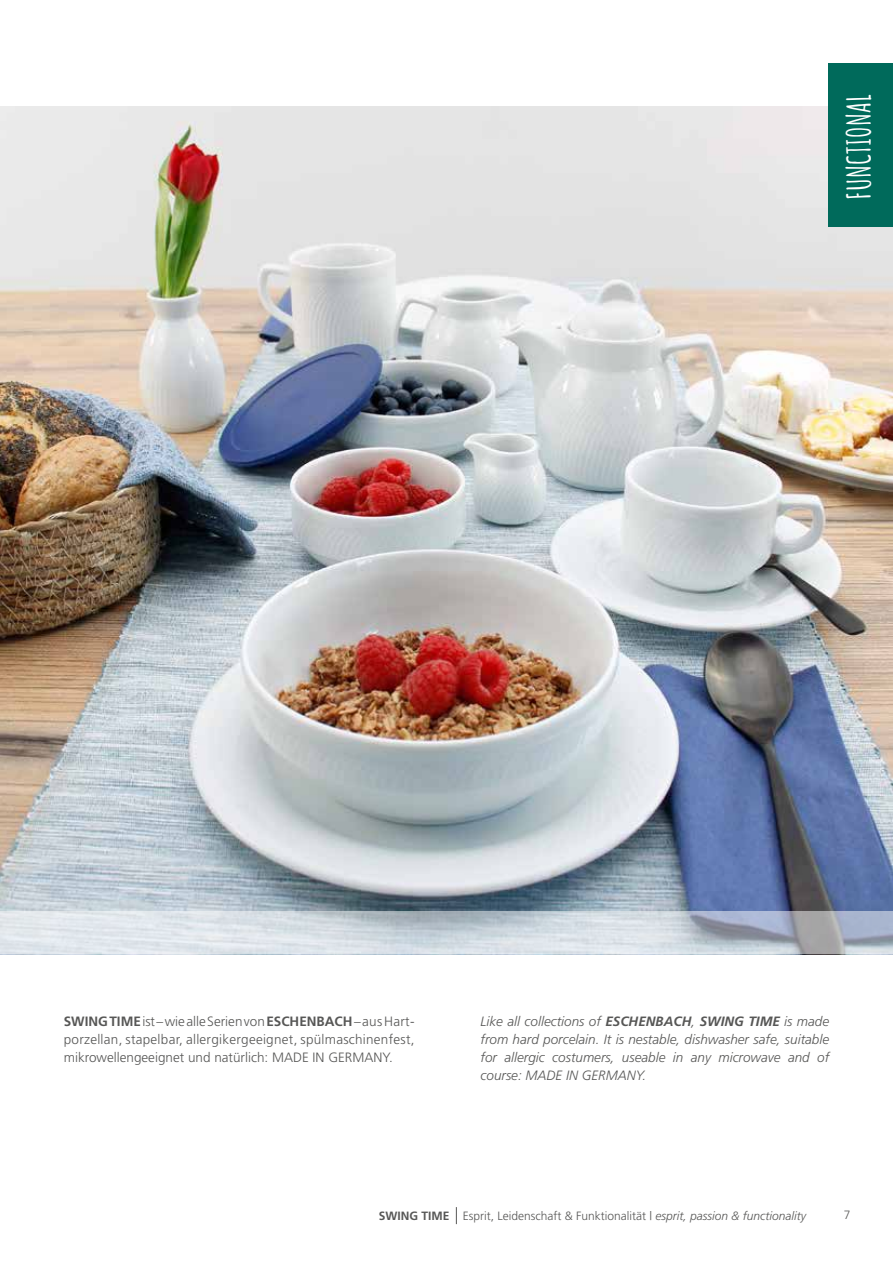
<style>
.page{position:relative;width:893px;height:1263px;background:#fff}
.page>*{position:absolute;margin:0;border:0;box-sizing:border-box;transform-origin:0 0}
.t1{font:700 32.1px "Amatic SC";color:#fff}
.t2{font:italic 300 13.5px/18px "Frutiger";color:#575756;text-align:justify}
.t3{font:300 13.5px/18px "Frutiger";color:#575756;text-align:justify}
.t4{font:300 12px "Frutiger";color:#575756}
.s1{font-weight:700}
.s2{font-style:italic}
</style>
<div class="page">
<img style="left:0;top:106px;width:893px;height:805px">
<svg style="left:0;top:911px;width:893px;height:43px"></svg>
<div style="left:829px;top:63px;width:64px;height:164px;background:#006a5b"></div>
<svg style="left:456px;top:1207px;width:1px;height:17px"></svg>
<h1 class="t1" style="left:834px;top:200px;width:107px;rotate:-90deg">FUNCTIONAL</h1>
<p class="t3" style="left:64px;top:1012px;width:352px"><span class="s1">SWING TIME</span> ist – wie alle Serien von <span class="s1">ESCHENBACH</span> – aus Hart&shy;porzellan, stapelbar, allergikergeeignet, spülmaschinenfest, mikrowellengeeignet und natürlich: MADE IN GERMANY.</p>
<p class="t2" style="left:480px;top:1012px;width:350px">Like all collections of <span class="s1">ESCHENBACH</span>, <span class="s1">SWING TIME</span> is made from hard porcelain. It is nestable, dishwasher safe, suitable for allergic costumers, useable in any microwave and of course: MADE IN GERMANY.</p>
<p class="t4" style="left:379px;top:1209px;width:429px"><span class="s1">SWING TIME</span> Esprit, Leidenschaft &amp; Funktionalität | <span class="s2">esprit, passion &amp; functionality</span></p>
<p class="t4" style="left:844px;top:1207px;width:8px">7</p>
</div>
